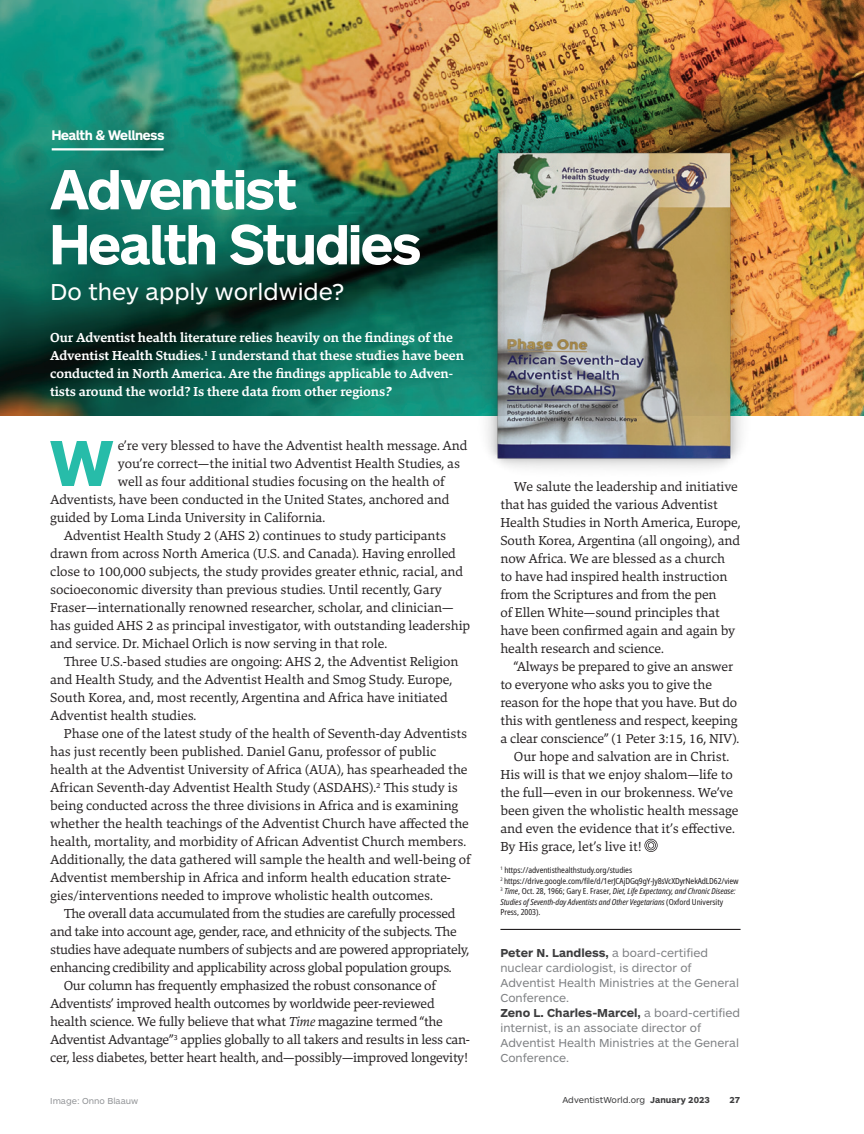
<style>
.page{position:relative;width:864px;height:1134px;background:#fff}
.page>*{position:absolute;margin:0;border:0;box-sizing:border-box;transform-origin:0 0}
.t1{font:700 67.5px "ARS Maquette Pro";color:#27bca9}
.Single_Page_H1{font:700 55.05px/55.1px "ARS Maquette Pro";color:#fff}
.t2{font:24px "ARS Maquette Pro";color:#fff}
.t3{font:13.5px/18px "Danton";letter-spacing:-.005em;color:#231f20}
.t4{font:700 13.5px/18px "Danton";color:#fff}
.t5{font:700 13.5px "ARS Maquette Pro";color:#fff}
.t6{font:12px/15px "ARS Maquette Pro";color:#808285}
.t7{font:9px "ARS Maquette Pro";color:#3e3e3f}
.New_Photo_Credit{font:9px "ARS Maquette Pro";color:#939598}
.t8{font:700 9px "ARS Maquette Pro";color:#3e3e3f}
.t9{font:condensed 8.25px/10.5px "Noto Sans";letter-spacing:-.015em;color:#231f20}
.s1{font-weight:800;font-style:italic}
.s2{font-style:italic}
.s3{font-weight:700}
.s4{font-weight:700;color:#3e3e3f}
</style>
<div class="page">
<img style="left:486px;top:416px;width:255px;height:52px">
<img style="left:0;top:0;width:864px;height:416px">
<hr style="left:52px;top:148px;width:112px;height:2px;background:#fff">
<hr style="left:500px;top:929px;width:241px;height:1px;background:#231f20">
<svg style="left:644px;top:839px;width:14px;height:13px"></svg>
<p class="t5" style="left:52px;top:126px;width:114px">Health &amp; Wellness</p>
<p class="Single_Page_H1" style="left:50px;top:160px;width:372px">Adventist<br>Health Studies</p>
<h3 class="t2" style="left:50px;top:276px;width:296px">Do they apply worldwide?</h3>
<p class="t4" style="left:50px;top:328px;width:415px">Our Adventist health literature relies heavily on the findings of the Adventist Health Studies.<sup>1</sup> I understand that these studies have been conducted in North America. Are the findings applicable to Adven&shy;tists around the world? Is there data from other regions<span class="s1">?</span></p>
<h1 class="t1" style="left:49px;top:419px;width:67px">W</h1>
<p class="t3" style="left:118px;top:436px;width:351px">e’re very blessed to have the Adventist health message. And</p>
<p class="t3" style="left:118px;top:454px;width:344px">you’re correct—the initial two Adventist Health Studies, as</p>
<p class="t3" style="left:118px;top:472px;width:328px">well as four additional studies focusing on the health of</p>
<p class="t3" style="left:50px;top:490px;width:401px">Adventists, have been conducted in the United States, anchored and</p>
<p class="t3" style="left:50px;top:508px;width:277px">guided by Loma Linda University in California.</p>
<p class="t3" style="left:64px;top:526px;width:384px">Adventist Health Study 2 (AHS 2) continues to study participants</p>
<p class="t3" style="left:50px;top:544px;width:407px">drawn from across North America (U.S. and Canada). Having enrolled</p>
<p class="t3" style="left:50px;top:562px;width:414px">close to 100,000 subjects, the study provides greater ethnic, racial, and</p>
<p class="t3" style="left:50px;top:580px;width:393px">socioeconomic diversity than previous studies. Until recently, Gary</p>
<p class="t3" style="left:50px;top:598px;width:405px">Fraser—internationally renowned researcher, scholar, and clinician—</p>
<p class="t3" style="left:50px;top:616px;width:422px">has guided AHS 2 as principal investigator, with outstanding leadership</p>
<p class="t3" style="left:50px;top:634px;width:338px">and service. Dr. Michael Orlich is now serving in that role.</p>
<p class="t3" style="left:64px;top:652px;width:396px">Three U.S.-based studies are ongoing: AHS 2, the Adventist Religion</p>
<p class="t3" style="left:50px;top:670px;width:404px">and Health Study, and the Adventist Health and Smog Study. Europe,</p>
<p class="t3" style="left:50px;top:688px;width:399px">South Korea, and, most recently, Argentina and Africa have initiated</p>
<p class="t3" style="left:50px;top:706px;width:148px">Adventist health studies.</p>
<p class="t3" style="left:64px;top:724px;width:405px">Phase one of the latest study of the health of Seventh-day Adventists</p>
<p class="t3" style="left:50px;top:742px;width:388px">has just recently been published. Daniel Ganu, professor of public</p>
<p class="t3" style="left:50px;top:760px;width:419px">health at the Adventist University of Africa (AUA), has spearheaded the</p>
<p class="t3" style="left:50px;top:778px;width:409px">African Seventh-day Adventist Health Study (ASDAHS).<sup>2</sup> This study is</p>
<p class="t3" style="left:50px;top:796px;width:410px">being conducted across the three divisions in Africa and is examining</p>
<p class="t3" style="left:50px;top:814px;width:420px">whether the health teachings of the Adventist Church have affected the</p>
<p class="t3" style="left:50px;top:832px;width:417px">health, mortality, and morbidity of African Adventist Church members.</p>
<p class="t3" style="left:50px;top:850px;width:422px">Additionally, the data gathered will sample the health and well-being of</p>
<p class="t3" style="left:50px;top:868px;width:402px">Adventist membership in Africa and inform health education strate-</p>
<p class="t3" style="left:50px;top:886px;width:384px">gies/interventions needed to improve wholistic health outcomes.</p>
<p class="t3" style="left:64px;top:904px;width:393px">The overall data accumulated from the studies are carefully processed</p>
<p class="t3" style="left:50px;top:922px;width:408px">and take into account age, gender, race, and ethnicity of the subjects. The</p>
<p class="t3" style="left:50px;top:940px;width:420px">studies have adequate numbers of subjects and are powered appropriately,</p>
<p class="t3" style="left:50px;top:958px;width:403px">enhancing credibility and applicability across global population groups.</p>
<p class="t3" style="left:64px;top:976px;width:374px">Our column has frequently emphasized the robust consonance of</p>
<p class="t3" style="left:50px;top:994px;width:386px">Adventists’ improved health outcomes by worldwide peer-reviewed</p>
<p class="t3" style="left:50px;top:1012px;width:394px">health science. We fully believe that what <span class="s2">Time</span> magazine termed “the</p>
<p class="t3" style="left:50px;top:1030px;width:421px">Adventist Advantage”<sup>3</sup> applies globally to all takers and results in less can-</p>
<p class="t3" style="left:50px;top:1048px;width:419px">cer, less diabetes, better heart health, and—possibly—improved longevity!</p>
<p class="New_Photo_Credit" style="left:50px;top:1095px;width:90px">Image: Onno Blaauw</p>
<p class="t7" style="left:562px;top:1094px;width:149px">AdventistWorld.org <span class="s3">January 2023</span></p>
<p class="t8" style="left:730px;top:1094px;width:12px">27</p>
<p class="t3" style="left:500px;top:477px;width:242px;text-indent:14px">We salute the leadership and initiative that has guided the various Adventist Health Studies in North America, Europe, South Korea, Argentina (all ongoing), and now Africa. We are blessed as a church<br>to have had inspired health instruction from the Scriptures and from the pen<br>of Ellen White—sound principles that have been confirmed again and again by health research and science.</p>
<p class="t3" style="left:514px;top:657px;width:221px">“Always be prepared to give an answer</p>
<p class="t3" style="left:500px;top:675px;width:213px">to everyone who asks you to give the</p>
<p class="t3" style="left:500px;top:693px;width:238px">reason for the hope that you have. But do</p>
<p class="t3" style="left:500px;top:711px;width:238px">this with gentleness and respect, keeping</p>
<p class="t3" style="left:500px;top:729px;width:240px">a clear conscience” (1 Peter 3:15, 16, NIV).</p>
<p class="t3" style="left:514px;top:747px;width:217px">Our hope and salvation are in Christ.</p>
<p class="t3" style="left:500px;top:765px;width:234px">His will is that we enjoy shalom—life to</p>
<p class="t3" style="left:500px;top:783px;width:234px">the full—even in our brokenness. We’ve</p>
<p class="t3" style="left:500px;top:801px;width:240px">been given the wholistic health message</p>
<p class="t3" style="left:500px;top:819px;width:236px">and even the evidence that it’s effective.</p>
<p class="t3" style="left:500px;top:837px;width:143px">By His grace, let’s live it!</p>
<p class="t9" style="left:500px;top:865px;width:239px"><sup>1</sup> https://adventisthealthstudy.org/studies<br><sup>2</sup> https://drive.google.com/file/d/1erJCAjDGq9gY-Jy8sVcXDyrNekAdLD62/view <sup>3</sup> <span class="s2">Time</span>, Oct. 28, 1966; Gary E. Fraser, <span class="s2">Diet, Life Expectancy, and Chronic Disease:<br>Studies of Seventh-day Adventists and Other Vegetarians</span> (Oxford University Press, 2003).</p>
<p class="t6" style="left:500px;top:945px;width:241px"><span class="s4">Peter N. Landless,</span> a board-certified nuclear cardiologist, is director of Adventist Health Ministries at the General Conference.<br><span class="s4">Zeno L. Charles-Marcel,</span> a board-certified internist, is an associate director of Adventist Health Ministries at the General Conference.</p>
</div>
